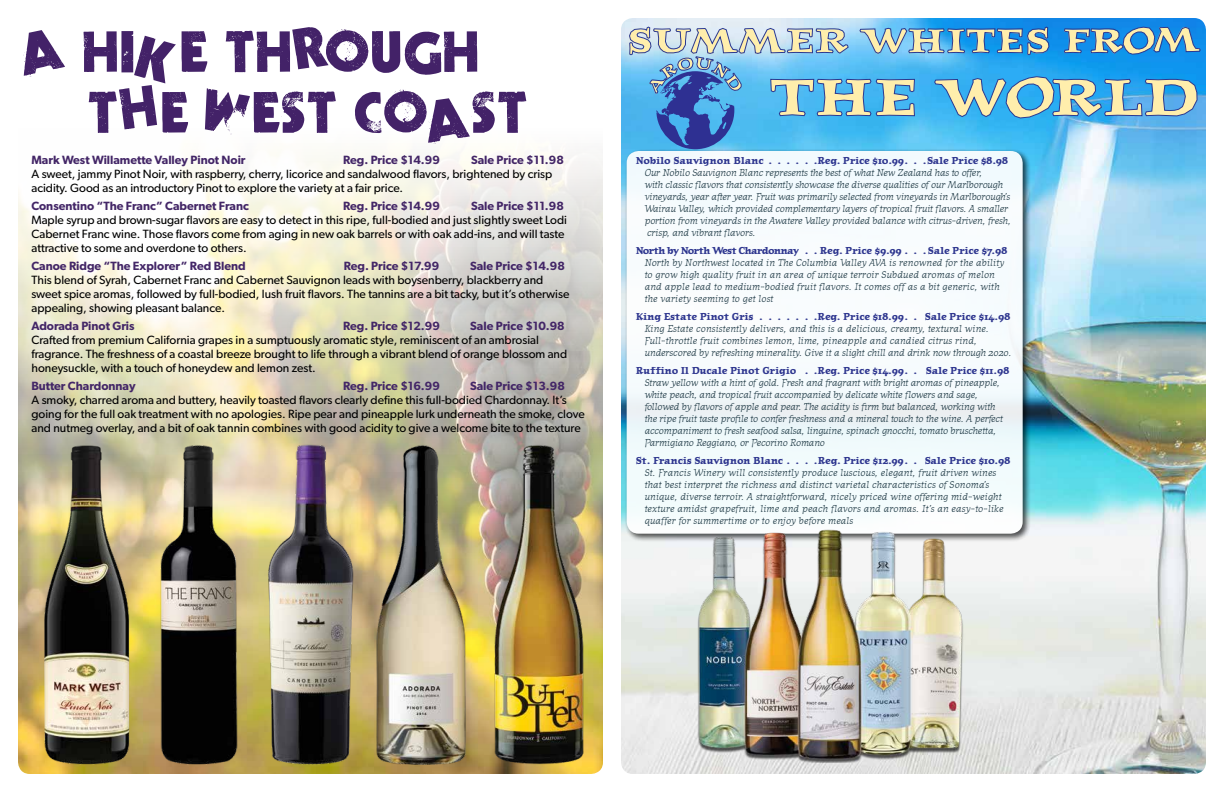
<style>
.page{position:relative;width:1224px;height:792px;background:#fff}
.page>*{position:absolute;margin:0;border:0;box-sizing:border-box;transform-origin:0 0}
.t1{font:700 60.8px "Journal OT";color:#ffeeac}
.t2{font:700 40px "Journal OT";color:#ffeeac}
.t3{font:12px/14px "Gibson";color:#000}
.t4{font:600 12px "Gibson";color:#432667}
.t5{font:italic 10px/12px "Journal OT";letter-spacing:-.025em;color:#1d3844}
.t6{font:italic 10px/12px "Journal OT";color:#1d3844}
.t7{font:700 10px "Journal OT";letter-spacing:-.03em;color:#2e368f}
.t8{font:700 10px "Journal OT";letter-spacing:-.08em;color:#2e368f}
</style>
<div class="page">
<img style="left:18px;top:31px;width:585px;height:743px">
<img style="left:621px;top:18px;width:585px;height:756px">
<svg style="left:23px;top:30px;width:42px;height:46px"></svg>
<svg style="left:84px;top:27px;width:442px;height:117px"></svg>
<img style="left:32px;top:443px;width:558px;height:324px">
<div style="left:624px;top:149px;width:408px;height:394px;background:#000;opacity:.75"></div>
<div style="left:627px;top:151px;width:396px;height:383px;background:#f6fbfd;border-radius:12px"></div>
<img style="left:682px;top:529px;width:285px;height:234px">
<svg style="left:629px;top:24px;width:572px;height:125px;background:#4da9e6"></svg>
<p class="t4" style="left:32px;top:153px;width:216px">Mark West Willamette Valley Pinot Noir</p>
<p class="t4" style="left:343px;top:153px;width:98px">Reg. Price $14.99</p>
<p class="t4" style="left:471px;top:153px;width:94px">Sale Price $11.98</p>
<p class="t3" style="left:32px;top:167px;width:522px">A sweet, jammy Pinot Noir, with raspberry, cherry, licorice and sandalwood flavors, brightened by crisp acidity. Good as an introductory Pinot to explore the variety at a fair price.</p>
<p class="t4" style="left:32px;top:199px;width:219px">Consentino “The Franc” Cabernet Franc</p>
<p class="t4" style="left:343px;top:199px;width:98px">Reg. Price $14.99</p>
<p class="t4" style="left:471px;top:199px;width:94px">Sale Price $11.98</p>
<p class="t3" style="left:32px;top:213px;width:537px">Maple syrup and brown-sugar flavors are easy to detect in this ripe, full-bodied and just slightly sweet Lodi<br>Cabernet Franc wine. Those flavors come from aging in new oak barrels or with oak add-ins, and will taste attractive to some and overdone to others.</p>
<p class="t4" style="left:32px;top:259px;width:216px">Canoe Ridge “The Explorer” Red Blend</p>
<p class="t4" style="left:344px;top:259px;width:97px">Reg. Price $17.99</p>
<p class="t4" style="left:470px;top:259px;width:96px">Sale Price $14.98</p>
<p class="t3" style="left:32px;top:273px;width:539px">This blend of Syrah, Cabernet Franc and Cabernet Sauvignon leads with boysenberry, blackberry and sweet spice aromas, followed by full-bodied, lush fruit flavors. The tannins are a bit tacky, but it’s otherwise appealing, showing pleasant balance.</p>
<p class="t4" style="left:32px;top:319px;width:105px">Adorada Pinot Gris</p>
<p class="t4" style="left:343px;top:319px;width:98px">Reg. Price $12.99</p>
<p class="t4" style="left:470px;top:319px;width:96px">Sale Price $10.98</p>
<p class="t3" style="left:32px;top:333px;width:537px">Crafted from premium California grapes in a sumptuously aromatic style, reminiscent of an ambrosial fragrance. The freshness of a coastal breeze brought to life through a vibrant blend of orange blossom and honeysuckle, with a touch of honeydew and lemon zest.</p>
<p class="t4" style="left:32px;top:379px;width:106px">Butter Chardonnay</p>
<p class="t4" style="left:343px;top:379px;width:98px">Reg. Price $16.99</p>
<p class="t4" style="left:470px;top:379px;width:96px">Sale Price $13.98</p>
<p class="t3" style="left:32px;top:393px;width:555px">A smoky, charred aroma and buttery, heavily toasted flavors clearly define this full-bodied Chardonnay. It’s going for the full oak treatment with no apologies. Ripe pear and pineapple lurk underneath the smoke, clove and nutmeg overlay, and a bit of oak tannin combines with good acidity to give a welcome bite to the texture</p>
<h2 class="t2" style="left:626px;top:21px;width:499px">SUMMER WHITES FR</h2>
<h2 class="t2" style="left:1153px;top:19px;width:49px">M</h2>
<h1 class="t1" style="left:770px;top:67px;width:238px">THE W</h1>
<h1 class="t1" style="left:1050px;top:67px;width:152px">RLD</h1>
<p class="t7" style="left:636px;top:156px;width:273px">Nobilo Sauvignon Blanc . . . . . Reg. Price $10.99 ..</p>
<p class="t7" style="left:927px;top:156px;width:83px">Sale Price $8.98</p>
<p class="t5" style="left:645px;top:167px;width:368px">Our Nobilo Sauvignon Blanc represents the best of what New Zealand has to offer,<br>with classic flavors that consistently showcase the diverse qualities of our Marlborough vineyards, year after year. Fruit was primarily selected from vineyards in Marlborough’s Wairau Valley, which provided complementary layers of tropical fruit flavors. A smaller portion from vineyards in the Awatere Valley provided balance with citrus-driven, fresh, crisp, and vibrant flavors.</p>
<p class="t8" style="left:636px;top:246px;width:168px">North by North West Chardonnay ..</p>
<p class="t7" style="left:820px;top:246px;width:189px">Reg. Price $9.99 . . Sale Price $7.98</p>
<p class="t6" style="left:645px;top:257px;width:361px">North by Northwest located in The Columbia Valley AVA is renowned for the ability to grow high quality fruit in an area of unique terroir Subdued aromas of melon and apple lead to medium-bodied fruit flavors. It comes off as a bit generic, with the variety seeming to get lost</p>
<p class="t7" style="left:636px;top:312px;width:123px">King Estate Pinot Gris .......</p>
<p class="t7" style="left:818px;top:312px;width:90px">Reg. Price $18.99 ..</p>
<p class="t7" style="left:925px;top:312px;width:87px">Sale Price $14.98</p>
<p class="t6" style="left:645px;top:323px;width:369px">King Estate consistently delivers, and this is a delicious, creamy, textural wine.<br>Full-throttle fruit combines lemon, lime, pineapple and candied citrus rind, underscored by refreshing minerality. Give it a slight chill and drink now through 2020.</p>
<p class="t7" style="left:636px;top:366px;width:168px">Ruffino Il Ducale Pinot Grigio ..</p>
<p class="t7" style="left:818px;top:366px;width:91px">Reg. Price $14.99 ..</p>
<p class="t7" style="left:926px;top:366px;width:85px">Sale Price $11.98</p>
<p class="t5" style="left:645px;top:377px;width:360px">Straw yellow with a hint of gold. Fresh and fragrant with bright aromas of pineapple, white peach, and tropical fruit accompanied by delicate white flowers and sage, followed by flavors of apple and pear. The acidity is firm but balanced, working with the ripe fruit taste profile to confer freshness and a mineral touch to the wine. A perfect accompaniment to fresh seafood salsa, linguine, spinach gnocchi, tomato bruschetta, Parmigiano Reggiano, or Pecorino Romano</p>
<p class="t7" style="left:636px;top:456px;width:272px">St. Francis Sauvignon Blanc . . . Reg. Price $12.99 ..</p>
<p class="t7" style="left:925px;top:456px;width:87px">Sale Price $10.98</p>
<p class="t6" style="left:645px;top:467px;width:360px">St. Francis Winery will consistently produce luscious, elegant, fruit driven wines that best interpret the richness and distinct varietal characteristics of Sonoma’s unique, diverse terroir. A straightforward, nicely priced wine offering mid-weight texture amidst grapefruit, lime and peach flavors and aromas. It’s an easy-to-like quaffer for summertime or to enjoy before meals</p>
</div>
